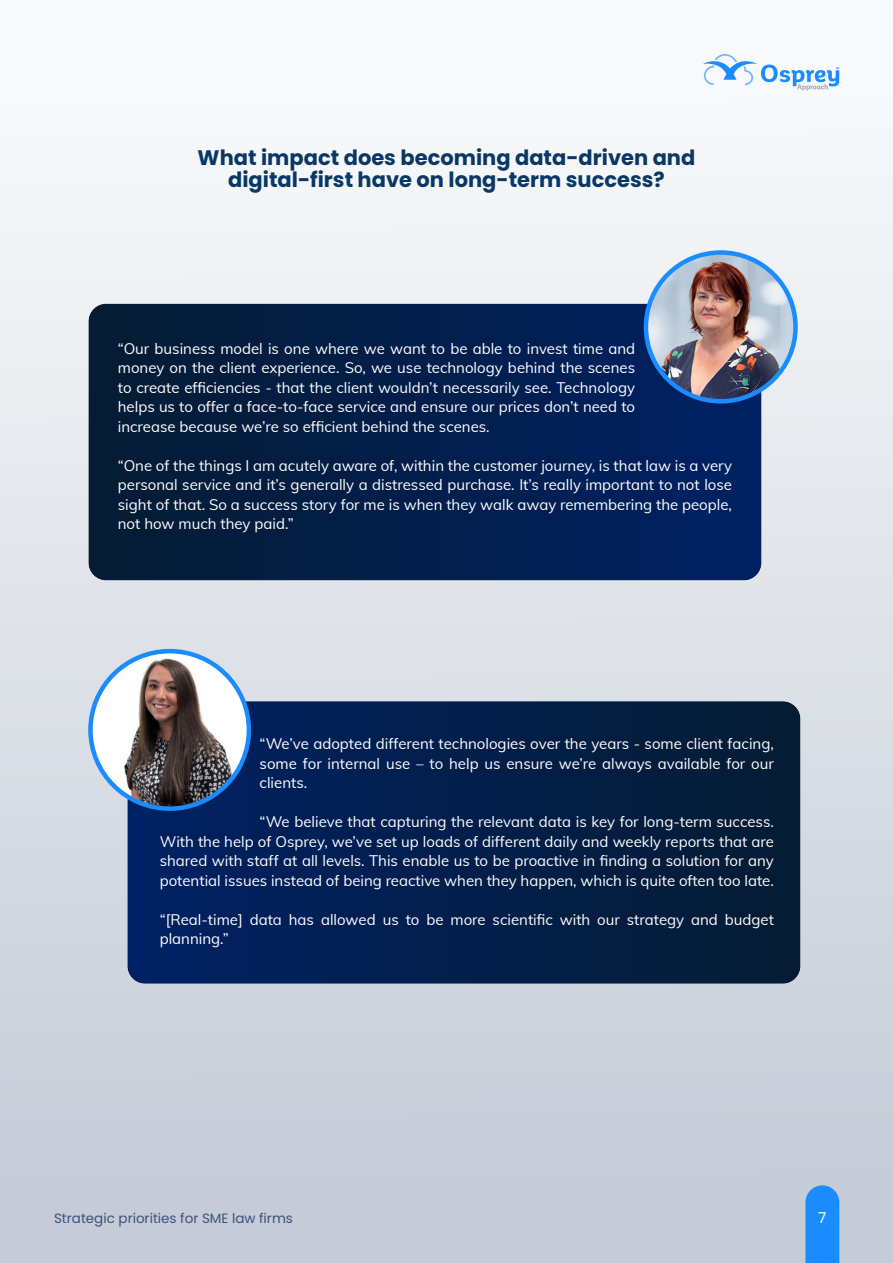
<style>
.page{position:relative;width:893px;height:1263px;background:#fff}
.page>*{position:absolute;margin:0;border:0;box-sizing:border-box;transform-origin:0 0}
.t1{font:700 21px/22.5px "Poppins";color:#0a3866;text-align:center}
.t2{font:15px/19.5px "Muli";color:#fff;text-align:justify}
.t3{font:15px "Poppins";color:#fff}
.t4{font:13.5px "Poppins";color:#3d517b}
</style>
<div class="page">
<div style="left:0;top:0;width:893px;height:1263px;background:linear-gradient(to bottom,#fbfcfc,#c2c8d5)"></div>
<svg style="left:805px;top:1185px;width:34px;height:78px;background:#2590fc"></svg>
<svg style="left:703px;top:54px;width:136px;height:37px"></svg>
<svg style="left:127px;top:701px;width:673px;height:283px;background:#031f4b"></svg>
<svg style="left:88px;top:304px;width:673px;height:276px;background:#031f4b"></svg>
<img style="left:90px;top:651px;width:159px;height:158px;border-radius:79px">
<div style="left:88px;top:649px;width:163px;height:162px;border:5px solid #1a8cff;border-radius:50%"></div>
<img style="left:646px;top:252px;width:149px;height:149px;border-radius:75px">
<div style="left:644px;top:250px;width:154px;height:153px;border:5px solid #1a8cff;border-radius:50%"></div>
<h1 class="t1" style="left:198px;top:148px;width:499px">What impact does becoming data-driven and digital-first have on long-term success?</h1>
<p class="t2" style="left:118px;top:338px;width:519px">“Our business model is one where we want to be able to invest time and money on the client experience. So, we use technology behind the scenes to create efficiencies - that the client wouldn’t necessarily see. Technology helps us to offer a face-to-face service and ensure our prices don’t need to increase because we’re so efficient behind the scenes.</p>
<p class="t2" style="left:118px;top:455px;width:616px">“One of the things I am acutely aware of, within the customer journey, is that law is a very personal service and it’s generally a distressed purchase. It’s really important to not lose sight of that. So a success story for me is when they walk away remembering the people, not how much they paid.”</p>
<p class="t2" style="left:260px;top:733px;width:516px">“We’ve adopted different technologies over the years - some client facing, some for internal use – to help us ensure we’re always available for our clients.</p>
<p class="t2" style="left:160px;top:811px;width:616px;text-indent:100px">“We believe that capturing the relevant data is key for long-term success.<br>With the help of Osprey, we’ve set up loads of different daily and weekly reports that are shared with staff at all levels. This enable us to be proactive in finding a solution for any potential issues instead of being reactive when they happen, which is quite often too late.</p>
<p class="t2" style="left:160px;top:909px;width:616px">“[Real-time] data has allowed us to be more scientific with our strategy and budget planning.”</p>
<p class="t4" style="left:54px;top:1213px;width:240px">Strategic priorities for SME law firms</p>
<p class="t3" style="left:818px;top:1211px;width:10px">7</p>
</div>
